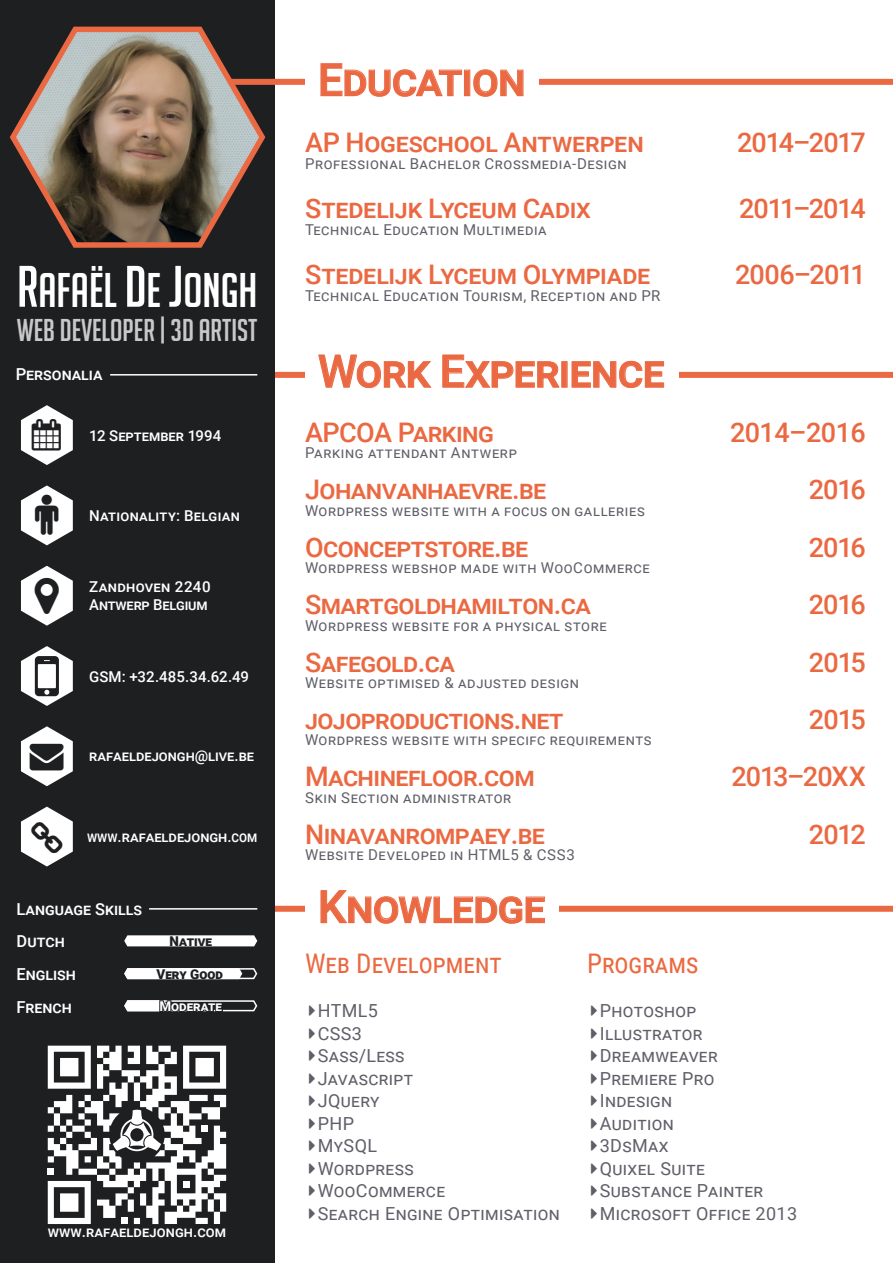
<style>
.page{position:relative;width:893px;height:1263px;background:#fff}
.page>*{position:absolute;margin:0;border:0;box-sizing:border-box;transform-origin:0 0}
.t1{font:47.4px "Big Noodle Titling";color:#fff}
.Headers{font:500 45px "Roboto";letter-spacing:-.015em;color:#eb6942}
.t2{font:30.75px "Big Noodle Titling";color:#c8c8c8}
.ContentHeaders{font:500 27px "Roboto";letter-spacing:-.02em;color:#eb6942}
.ContentHeadersSub{font:27px "Roboto Condensed";color:#eb6942}
.ContentHeaders-2{font:500 27px "Roboto";letter-spacing:-.04em;color:#eb6942}
.t3{font:18px "Roboto";letter-spacing:.02em;color:#5f5f69}
.t4{font:500 16.5px "Roboto";color:#fff}
.UnderHead{font:15px "Roboto";letter-spacing:.04em;color:#5f5f69}
.UnderHeadOpleiding{font:15px "Roboto";letter-spacing:.04em;color:#5f5f69}
.t5{font:500 15px "Roboto";color:#fff}
.t6{font:500 15px "Roboto";letter-spacing:.02em;color:#fff}
.t7{font:500 15px "Roboto";color:#fff;scale:.9 1}
.t8{font:900 13.5px "Roboto";color:#1e1f21}
.t9{font:700 13.5px "Roboto";color:#fff}
.s1{font-size:56.85px}
</style>
<div class="page">
<div style="left:257px;top:372px;width:636px;height:6px;background:#eb6942"></div>
<div style="left:257px;top:906px;width:636px;height:6px;background:#eb6942"></div>
<div style="left:0;top:0;width:274px;height:1263px;background:#1e1f21"></div>
<div style="left:142px;top:79px;width:751px;height:6px;background:#eb6942"></div>
<svg style="left:9px;top:26px;width:260px;height:222px"></svg>
<hr style="left:110px;top:374px;width:147px;height:1px;background:#fff">
<hr style="left:149px;top:908px;width:108px;height:2px;background:#fff">
<svg style="left:124px;top:935px;width:133px;height:11px"></svg>
<svg style="left:124px;top:968px;width:134px;height:12px;background:#dcdcdc"></svg>
<svg style="left:48px;top:1045px;width:178px;height:179px"></svg>
<div style="left:305px;top:62px;width:234px;height:36px;background:#fff"></div>
<svg style="left:320px;top:63px;width:142px;height:34px"></svg>
<div style="left:464px;top:70px;width:6px;height:26px;border:1px solid #eb6942"></div>
<svg style="left:473px;top:69px;width:51px;height:28px"></svg>
<div style="left:305px;top:353px;width:373px;height:43px;background:#fff"></div>
<svg style="left:318px;top:354px;width:113px;height:34px"></svg>
<svg style="left:442px;top:354px;width:118px;height:34px"></svg>
<svg style="left:571px;top:361px;width:93px;height:27px"></svg>
<div style="left:305px;top:889px;width:253px;height:34px;background:#fff"></div>
<svg style="left:320px;top:890px;width:225px;height:34px"></svg>
<svg style="left:124px;top:1000px;width:134px;height:12px"></svg>
<svg style="left:21px;top:485px;width:52px;height:60px"></svg>
<svg style="left:21px;top:646px;width:52px;height:60px"></svg>
<svg style="left:21px;top:807px;width:52px;height:59px"></svg>
<svg style="left:21px;top:566px;width:52px;height:60px"></svg>
<svg style="left:21px;top:405px;width:52px;height:60px"></svg>
<svg style="left:21px;top:726px;width:52px;height:60px"></svg>
<p class="t1" style="left:17px;top:264px;width:242px"><span class="s1">R</span>AFAËL <span class="s1">D</span>E <span class="s1">J</span>ONGH</p>
<p class="t2" style="left:17px;top:314px;width:242px">WEB DEVELOPER | 3D ARTIST</p>
<p class="t4" style="left:16px;top:363px;width:88px">Personalia</p>
<p class="t5" style="left:89px;top:425px;width:134px">12 September 1994</p>
<p class="t6" style="left:89px;top:505px;width:152px">Nationality: Belgian</p>
<p class="t6" style="left:89px;top:576px;width:123px">Zandhoven 2240</p>
<p class="t5" style="left:89px;top:594px;width:120px">Antwerp Belgium</p>
<p class="t5" style="left:89px;top:666px;width:161px">GSM: +32.485.34.62.49</p>
<p class="t5" style="left:89px;top:745px;width:166px">rafaeldejongh@live.be</p>
<p class="t7" style="left:87px;top:826px;width:191px">www.rafaeldejongh.com</p>
<p class="t4" style="left:17px;top:898px;width:127px">Language Skills</p>
<p class="t4" style="left:17px;top:930px;width:50px">Dutch</p>
<p class="t4" style="left:17px;top:962px;width:61px">English</p>
<p class="t4" style="left:17px;top:995px;width:57px">French</p>
<p class="t8" style="left:170px;top:932px;width:44px">Native</p>
<p class="t8" style="left:156px;top:964px;width:68px">Very Good</p>
<p class="t9" style="left:159px;top:997px;width:64px">Moderate</p>
<p class="t5" style="left:48px;top:1221px;width:180px">www.rafaeldejongh.com</p>
<p class="Headers" style="left:318px;top:48px;width:209px">Education</p>
<p class="ContentHeaders" style="left:305px;top:124px;width:340px">AP Hogeschool Antwerpen</p>
<p class="ContentHeaders-2" style="left:737px;top:124px;width:130px">2014–2017</p>
<p class="UnderHeadOpleiding" style="left:305px;top:153px;width:323px">Professional Bachelor Crossmedia-Design</p>
<p class="ContentHeaders" style="left:305px;top:190px;width:287px">Stedelijk Lyceum Cadix</p>
<p class="ContentHeaders-2" style="left:739px;top:190px;width:128px">2011–2014</p>
<p class="UnderHeadOpleiding" style="left:305px;top:219px;width:243px">Technical Education Multimedia</p>
<p class="ContentHeaders" style="left:305px;top:256px;width:347px">Stedelijk Lyceum Olympiade</p>
<p class="ContentHeaders" style="left:735px;top:256px;width:132px">2006–2011</p>
<p class="UnderHeadOpleiding" style="left:305px;top:285px;width:357px">Technical Education Tourism, Reception and PR</p>
<p class="Headers" style="left:318px;top:340px;width:348px">Work Experience</p>
<p class="ContentHeaders" style="left:305px;top:413px;width:190px">APCOA Parking</p>
<p class="ContentHeaders" style="left:730px;top:413px;width:137px">2014–2016</p>
<p class="UnderHead" style="left:305px;top:442px;width:213px">Parking attendant Antwerp</p>
<p class="ContentHeaders" style="left:305px;top:471px;width:243px">Johanvanhaevre.be</p>
<p class="ContentHeaders" style="left:809px;top:471px;width:59px">2016</p>
<p class="UnderHead" style="left:305px;top:500px;width:341px">Wordpress website with a focus on galleries</p>
<p class="ContentHeaders" style="left:305px;top:528px;width:225px">Oconceptstore.be</p>
<p class="ContentHeaders" style="left:809px;top:528px;width:59px">2016</p>
<p class="UnderHead" style="left:305px;top:557px;width:346px">Wordpress webshop made with WooCommerce</p>
<p class="ContentHeaders" style="left:305px;top:586px;width:287px">Smartgoldhamilton.ca</p>
<p class="ContentHeaders" style="left:809px;top:586px;width:59px">2016</p>
<p class="UnderHead" style="left:305px;top:615px;width:303px">Wordpress website for a physical store</p>
<p class="ContentHeaders" style="left:305px;top:643px;width:151px">Safegold.ca</p>
<p class="ContentHeaders" style="left:809px;top:643px;width:58px">2015</p>
<p class="UnderHead" style="left:305px;top:672px;width:275px">Website optimised &amp; adjusted design</p>
<p class="ContentHeaders" style="left:305px;top:700px;width:260px">jojoproductions.net</p>
<p class="ContentHeaders" style="left:809px;top:700px;width:58px">2015</p>
<p class="UnderHead" style="left:305px;top:730px;width:348px">Wordpress website with specifc requirements</p>
<p class="ContentHeaders" style="left:305px;top:758px;width:231px">Machinefloor.com</p>
<p class="ContentHeaders" style="left:731px;top:758px;width:136px">2013–20XX</p>
<p class="UnderHead" style="left:305px;top:787px;width:208px">Skin Section administrator</p>
<p class="ContentHeaders" style="left:305px;top:815px;width:241px">Ninavanrompaey.be</p>
<p class="ContentHeaders" style="left:809px;top:815px;width:59px">2012</p>
<p class="UnderHead" style="left:305px;top:844px;width:271px">Website Developed in HTML5 &amp; CSS3</p>
<p class="Headers" style="left:318px;top:875px;width:229px">Knowledge</p>
<p class="ContentHeadersSub" style="left:305px;top:944px;width:198px">Web Development</p>
<p class="t3" style="left:318px;top:998px;width:62px">HTML5</p>
<p class="t3" style="left:318px;top:1021px;width:46px">CSS3</p>
<p class="t3" style="left:318px;top:1043px;width:88px">Sass/Less</p>
<p class="t3" style="left:318px;top:1066px;width:97px">Javascript</p>
<p class="t3" style="left:318px;top:1088px;width:63px">JQuery</p>
<p class="t3" style="left:318px;top:1111px;width:38px">PHP</p>
<p class="t3" style="left:318px;top:1133px;width:61px">MySQL</p>
<p class="t3" style="left:318px;top:1156px;width:97px">Wordpress</p>
<p class="t3" style="left:318px;top:1178px;width:129px">WooCommerce</p>
<p class="t3" style="left:318px;top:1201px;width:243px">Search Engine Optimisation</p>
<p class="ContentHeadersSub" style="left:587px;top:944px;width:113px">Programs</p>
<p class="t3" style="left:600px;top:998px;width:98px">Photoshop</p>
<p class="t3" style="left:600px;top:1021px;width:104px">Illustrator</p>
<p class="t3" style="left:600px;top:1043px;width:119px">Dreamweaver</p>
<p class="t3" style="left:600px;top:1066px;width:116px">Premiere Pro</p>
<p class="t3" style="left:600px;top:1088px;width:74px">Indesign</p>
<p class="t3" style="left:600px;top:1111px;width:75px">Audition</p>
<p class="t3" style="left:600px;top:1133px;width:70px">3DsMax</p>
<p class="t3" style="left:600px;top:1156px;width:107px">Quixel Suite</p>
<p class="t3" style="left:600px;top:1178px;width:165px">Substance Painter</p>
<p class="t3" style="left:600px;top:1201px;width:199px">Microsoft Office 2013</p>
</div>
